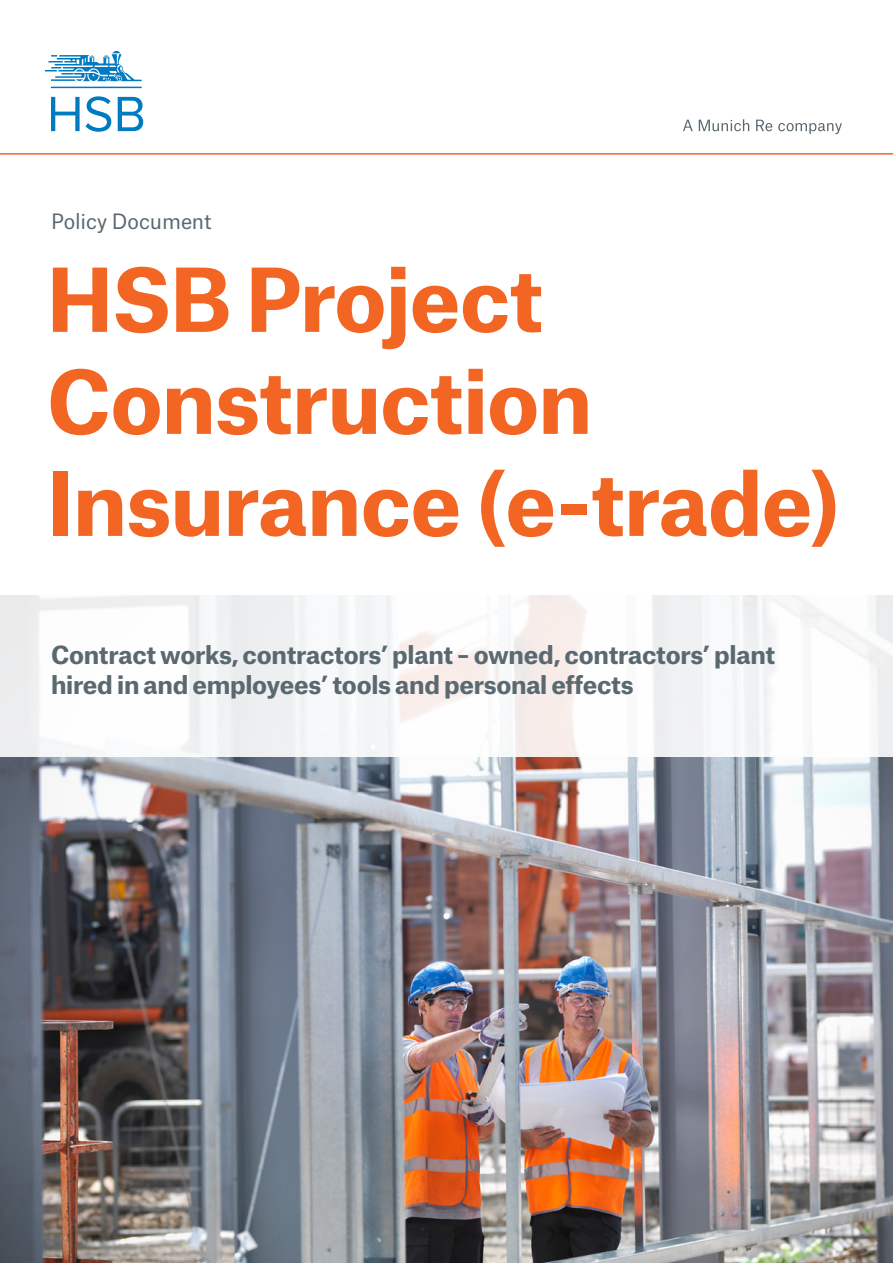
<style>
.page{position:relative;width:893px;height:1263px;background:#fff}
.page>*{position:absolute;margin:0;border:0;box-sizing:border-box;transform-origin:0 0}
.HSB_56pt_Bold{font:700 84px/102px "Munich Re";letter-spacing:-.01em;color:#f26522}
.HSB_16pt_Bold{font:700 24px/30px "Munich Re";letter-spacing:-.015em;color:#5a6870}
.MR_13_5_pt{font:20.25px "Munich Re";letter-spacing:-.005em;color:#5a6870}
</style>
<div class="page">
<img style="left:0;top:757px;width:893px;height:506px">
<svg style="left:0;top:595px;width:893px;height:162px"></svg>
<svg style="left:45px;top:51px;width:98px;height:81px"></svg>
<svg style="left:683px;top:119px;width:159px;height:15px"></svg>
<hr style="left:0;top:153px;width:893px;height:2px;background:#f26522">
<p class="MR_13_5_pt" style="left:51px;top:205px;width:162px">Policy Document</p>
<p class="HSB_56pt_Bold" style="left:47px;top:240px;width:795px">HSB Project<br>Construction<br>Insurance (e-trade)</p>
<p class="HSB_16pt_Bold" style="left:51px;top:637px;width:726px">Contract works, contractors’ plant – owned, contractors’ plant hired in and employees’ tools and personal effects</p>
</div>
